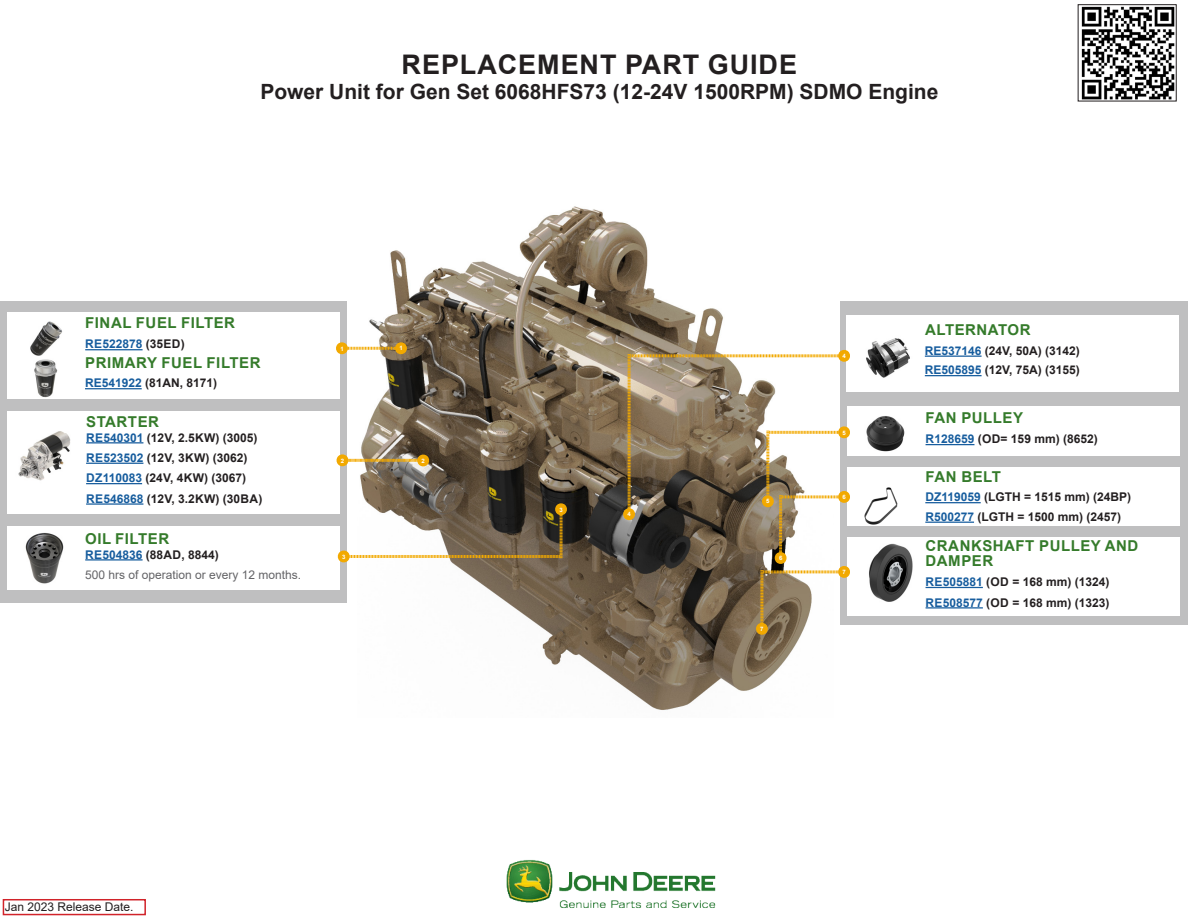
<style>
.page{position:relative;width:1188px;height:918px;background:#fff}
.page>*{position:absolute;margin:0;border:0;box-sizing:border-box;transform-origin:0 0}
.Main_bold_header{font:700 27px "Arial";letter-spacing:.035em;color:#231f20}
.Main_sub_bold_header{font:700 21px "Arial";color:#231f20}
.Filter_Name{font:700 15px/14.4px "Arial";letter-spacing:.035em;color:#357b2b}
.Filter_Name-2{font:700 12px "Arial";color:#231f20}
.Filter_Name-3{font:12px "Arial";color:#636366}
.t1{font:12px "Arial";color:#231f20}
.Filter_Name-4{font:700 12px "Arial";color:#175d9e}
.Replace_Copy{font:700 6px "Arial";color:#fff}
.s1{color:#231f20}
.s2{color:#175d9e}
</style>
<div class="page">
<div style="left:3px;top:899px;width:143px;height:16px;background:#fff;border:2px solid #d1232a"></div>
<img style="left:1081px;top:6px;width:94px;height:93px">
<div style="left:1078px;top:4px;width:99px;height:97px;border:1px solid #231f20"></div>
<img style="left:360px;top:206px;width:440px;height:504px">
<img style="left:506px;top:860px;width:210px;height:48px">
<div style="left:0;top:301px;width:346px;height:302px;background:#bfbfc0"></div>
<div style="left:841px;top:301px;width:347px;height:323px;background:#bfbfc0"></div>
<div style="left:847px;top:537px;width:333px;height:79px;background:#fff"></div>
<hr style="left:926px;top:587px;width:57px;height:1px;background:#175d9e">
<hr style="left:926px;top:607px;width:57px;height:2px;background:#175d9e">
<img style="left:869px;top:543px;width:44px;height:59px">
<div style="left:847px;top:468px;width:333px;height:58px;background:#fff"></div>
<hr style="left:925px;top:502px;width:56px;height:1px;background:#175d9e">
<hr style="left:925px;top:522px;width:49px;height:1px;background:#175d9e">
<img style="left:864px;top:487px;width:34px;height:38px">
<div style="left:7px;top:526px;width:332px;height:64px;background:#fff"></div>
<hr style="left:85px;top:559px;width:58px;height:2px;background:#175d9e">
<img style="left:25px;top:532px;width:39px;height:52px">
<div style="left:847px;top:406px;width:333px;height:50px;background:#fff"></div>
<hr style="left:926px;top:444px;width:48px;height:1px;background:#175d9e">
<img style="left:866px;top:416px;width:39px;height:36px">
<div style="left:847px;top:315px;width:332px;height:77px;background:#fff"></div>
<hr style="left:925px;top:356px;width:57px;height:1px;background:#175d9e">
<hr style="left:925px;top:375px;width:57px;height:1px;background:#175d9e">
<img style="left:866px;top:338px;width:44px;height:40px">
<div style="left:7px;top:411px;width:332px;height:102px;background:#fff"></div>
<hr style="left:86px;top:442px;width:57px;height:1px;background:#175d9e">
<hr style="left:86px;top:463px;width:57px;height:1px;background:#175d9e">
<hr style="left:86px;top:483px;width:56px;height:1px;background:#175d9e">
<hr style="left:86px;top:503px;width:57px;height:2px;background:#175d9e">
<img style="left:18px;top:431px;width:53px;height:50px">
<svg style="left:336px;top:501px;width:231px;height:63px"></svg>
<svg style="left:336px;top:453px;width:95px;height:15px"></svg>
<div style="left:7px;top:313px;width:332px;height:86px;background:#fff"></div>
<img style="left:34px;top:359px;width:24px;height:38px">
<hr style="left:85px;top:349px;width:58px;height:1px;background:#175d9e">
<hr style="left:85px;top:388px;width:57px;height:1px;background:#175d9e">
<img style="left:30px;top:321px;width:32px;height:35px">
<svg style="left:336px;top:340px;width:71px;height:16px"></svg>
<svg style="left:621px;top:348px;width:229px;height:289px"></svg>
<p class="Main_bold_header" style="left:402px;top:45px;width:397px">REPLACEMENT PART GUIDE</p>
<p class="Main_sub_bold_header" style="left:260px;top:77px;width:680px">Power Unit for Gen Set 6068HFS73 (12-24V 1500RPM) SDMO Engine</p>
<p class="Filter_Name" style="left:85px;top:316px;width:151px">FINAL FUEL FILTER</p>
<p class="Filter_Name-4" style="left:85px;top:336px;width:101px">RE522878 <span class="s1">(35ED)</span></p>
<p class="Filter_Name" style="left:85px;top:356px;width:177px">PRIMARY FUEL FILTER</p>
<p class="Filter_Name-2" style="left:85px;top:375px;width:134px"><span class="s2">RE541922</span> (81AN, 8171)</p>
<p class="Filter_Name" style="left:86px;top:415px;width:74px">STARTER</p>
<p class="Filter_Name-2" style="left:86px;top:429px;width:173px"><span class="s2">RE540301</span> (12V, 2.5KW) (3005)</p>
<p class="Filter_Name-2" style="left:86px;top:449px;width:163px"><span class="s2">RE523502</span> (12V, 3KW) (3062)</p>
<p class="Filter_Name-2" style="left:86px;top:470px;width:162px"><span class="s2">DZ110083</span> (24V, 4KW) (3067)</p>
<p class="Filter_Name-2" style="left:86px;top:490px;width:178px"><span class="s2">RE546868</span> (12V, 3.2KW) (30BA)</p>
<p class="Filter_Name" style="left:85px;top:532px;width:85px">OIL FILTER</p>
<p class="Filter_Name-2" style="left:85px;top:546px;width:135px"><span class="s2">RE504836</span> (88AD, 8844)</p>
<p class="Filter_Name-3" style="left:85px;top:567px;width:218px">500 hrs of operation or every 12 months.</p>
<p class="Replace_Copy" style="left:340px;top:344px;width:5px">1</p>
<p class="Replace_Copy" style="left:399px;top:344px;width:5px">1</p>
<p class="Replace_Copy" style="left:341px;top:456px;width:5px">2</p>
<p class="Replace_Copy" style="left:342px;top:552px;width:5px">3</p>
<p class="Replace_Copy" style="left:421px;top:456px;width:5px">2</p>
<p class="t1" style="left:5px;top:898px;width:130px">Jan 2023 Release Date.</p>
<p class="Replace_Copy" style="left:559px;top:505px;width:5px">3</p>
<p class="Replace_Copy" style="left:628px;top:510px;width:5px">4</p>
<p class="Replace_Copy" style="left:766px;top:497px;width:5px">5</p>
<p class="Replace_Copy" style="left:779px;top:554px;width:5px">6</p>
<p class="Replace_Copy" style="left:760px;top:625px;width:5px">7</p>
<p class="Replace_Copy" style="left:843px;top:352px;width:5px">4</p>
<p class="Replace_Copy" style="left:843px;top:428px;width:5px">5</p>
<p class="Replace_Copy" style="left:843px;top:493px;width:5px">6</p>
<p class="Replace_Copy" style="left:843px;top:568px;width:5px">7</p>
<p class="Filter_Name" style="left:925px;top:323px;width:107px">ALTERNATOR</p>
<p class="Filter_Name-2" style="left:925px;top:342px;width:156px"><span class="s2">RE537146</span> (24V, 50A) (3142)</p>
<p class="Filter_Name-2" style="left:925px;top:362px;width:156px"><span class="s2">RE505895</span> (12V, 75A) (3155)</p>
<p class="Filter_Name" style="left:926px;top:411px;width:99px">FAN PULLEY</p>
<p class="Filter_Name-2" style="left:926px;top:431px;width:174px"><span class="s2">R128659</span> (OD= 159 mm) (8652)</p>
<p class="Filter_Name" style="left:926px;top:470px;width:77px">FAN BELT</p>
<p class="Filter_Name-2" style="left:925px;top:489px;width:207px"><span class="s2">DZ119059</span> (LGTH = 1515 mm) (24BP)</p>
<p class="Filter_Name-2" style="left:925px;top:508px;width:197px"><span class="s2">R500277</span> (LGTH = 1500 mm) (2457)</p>
<p class="Filter_Name" style="left:926px;top:539px;width:214px">CRANKSHAFT PULLEY AND<br>DAMPER</p>
<p class="Filter_Name-2" style="left:926px;top:574px;width:185px"><span class="s2">RE505881</span> (OD = 168 mm) (1324)</p>
<p class="Filter_Name-2" style="left:926px;top:594px;width:185px"><span class="s2">RE508577</span> (OD = 168 mm) (1323)</p>
</div>
